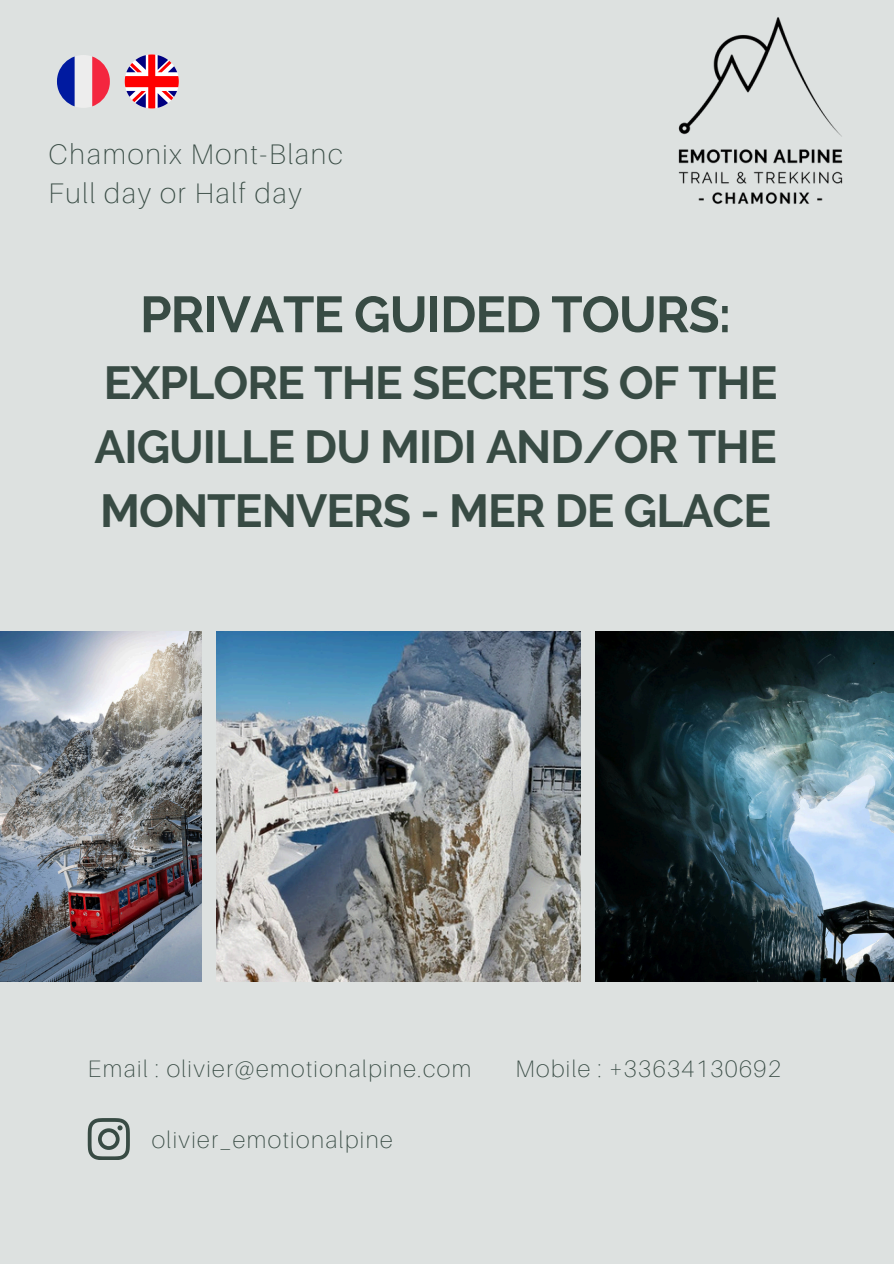
<style>
.page{position:relative;width:894px;height:1264px;background:#fff}
.page>*{position:absolute;margin:0;border:0;box-sizing:border-box;transform-origin:0 0}
.t1{font:700 50.7px "Raleway";letter-spacing:-.02em;color:#384b44}
.t2{font:700 46.2px/64.2px "Raleway";letter-spacing:-.02em;color:#384b44;text-align:justify}
.t3{font:100 28.2px/39.3px "Aileron";letter-spacing:.065em;color:#384b44}
.t4{font:100 23.7px "Aileron";letter-spacing:.065em;color:#384b44}
</style>
<div class="page">
<div style="left:0;top:0;width:893px;height:1263px;background:#dde1e0"></div>
<img style="left:678px;top:17px;width:165px;height:187px">
<svg style="left:88px;top:1118px;width:41px;height:41px"></svg>
<svg style="left:57px;top:55px;width:53px;height:53px"></svg>
<svg style="left:125px;top:54px;width:54px;height:54px"></svg>
<img style="left:0;top:631px;width:201px;height:350px">
<img style="left:595px;top:631px;width:298px;height:350px">
<img style="left:216px;top:631px;width:364px;height:350px">
<p class="t3" style="left:48px;top:134px;width:296px">Chamonix Mont-Blanc<br>Full day or Half day</p>
<p class="t1" style="left:140px;top:284px;width:592px">PRIVATE GUIDED TOURS:</p>
<p class="t2" style="left:94px;top:350px;width:684px">EXPLORE THE SECRETS OF THE AIGUILLE DU MIDI AND/OR THE MONTENVERS - MER DE GLACE</p>
<h2 class="t4" style="left:88px;top:1053px;width:385px">Email : olivier@emotionalpine.com</h2>
<h2 class="t4" style="left:515px;top:1053px;width:267px">Mobile : +33634130692</h2>
<p class="t4" style="left:152px;top:1124px;width:242px">olivier_emotionalpine</p>
</div>
